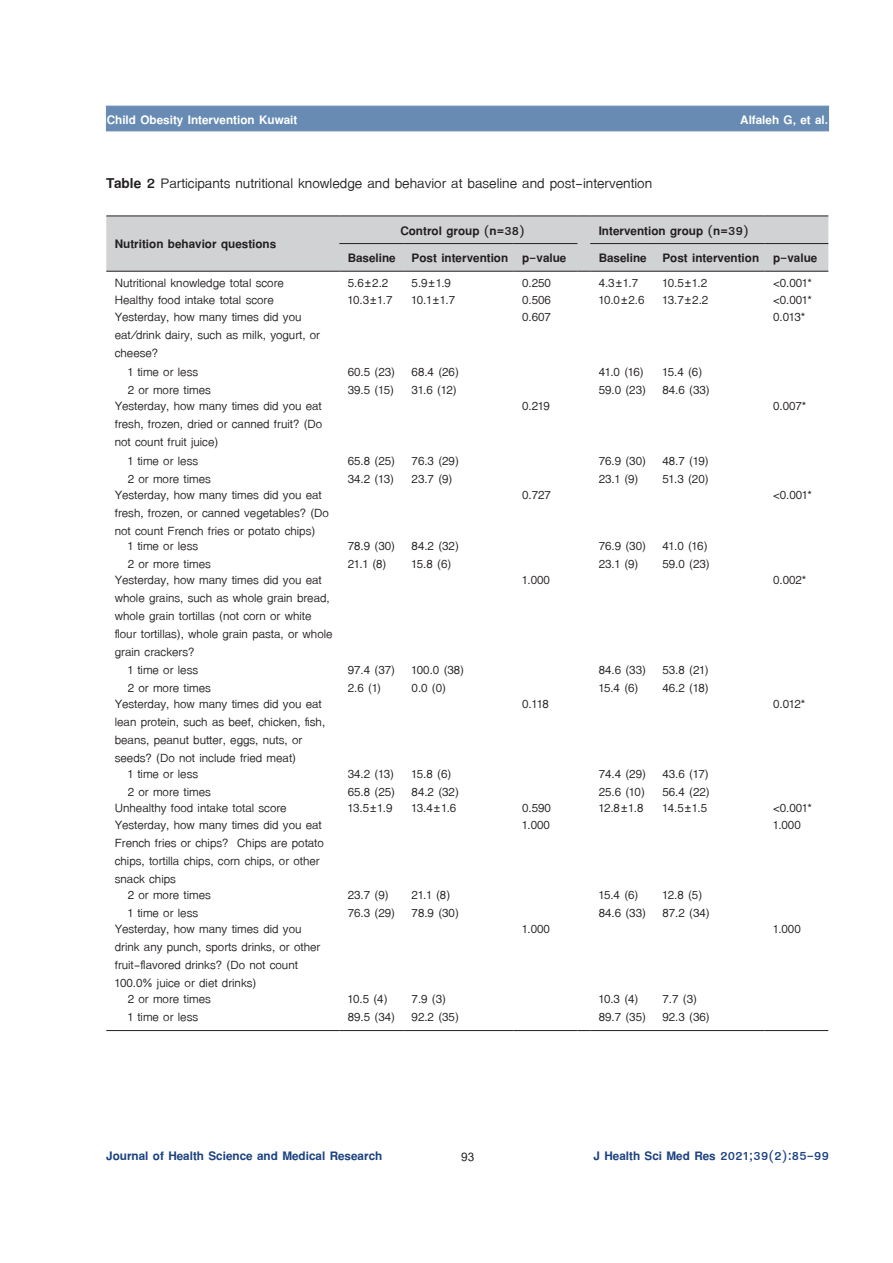
<style>
.page{position:relative;width:893px;height:1263px;background:#fff}
.page>*{position:absolute;margin:0;border:0;box-sizing:border-box;transform-origin:0 0}
.t1{font:21px "TF Lanna";color:#231f20}
.t2{font:18px/18px "TF Lanna";color:#231f20}
.t3{font:700 18px "TF Lanna";color:#231f20}
.t4{font:700 18px "TF Lanna";color:#1b417f}
.t5{font:700 18px "TF Lanna";color:#fff}
.t6{font:700 18px "Cordia UPC";color:#231f20}
.s1{font-weight:700}
</style>
<div class="page">
<div style="left:106px;top:106px;width:723px;height:25px;background:#678bb3"></div>
<svg style="left:106px;top:216px;width:722px;height:56px;background:#cbccce"></svg>
<hr style="left:590px;top:271px;width:64px;height:1px;background:#231f20">
<hr style="left:654px;top:271px;width:111px;height:1px;background:#231f20">
<hr style="left:765px;top:271px;width:63px;height:1px;background:#231f20">
<hr style="left:106px;top:1030px;width:233px;height:1px;background:#231f20">
<hr style="left:339px;top:1030px;width:64px;height:1px;background:#231f20">
<hr style="left:403px;top:1030px;width:111px;height:1px;background:#231f20">
<hr style="left:514px;top:1030px;width:63px;height:1px;background:#231f20">
<svg style="left:577px;top:1030px;width:13px;height:1px"></svg>
<hr style="left:590px;top:1030px;width:64px;height:1px;background:#231f20">
<hr style="left:654px;top:1030px;width:111px;height:1px;background:#231f20">
<hr style="left:765px;top:1030px;width:63px;height:1px;background:#231f20">
<p class="t5" style="left:107px;top:109px;width:192px">Child Obesity Intervention Kuwait</p>
<p class="t5" style="left:740px;top:108px;width:89px">Alfaleh G, et al.</p>
<p class="t1" style="left:106px;top:171px;width:547px"><span class="s1">Table 2</span> Participants nutritional knowledge and behavior at baseline and post-intervention</p>
<p class="t3" style="left:115px;top:233px;width:163px">Nutrition behavior questions</p>
<p class="t3" style="left:400px;top:219px;width:126px">Control group (n=38)</p>
<p class="t3" style="left:599px;top:219px;width:152px">Intervention group (n=39)</p>
<p class="t3" style="left:348px;top:247px;width:220px">Baseline Post intervention p-value</p>
<p class="t3" style="left:599px;top:247px;width:220px">Baseline Post intervention p-value</p>
<p class="t2" style="left:115px;top:274px;width:171px">Nutritional knowledge total score</p>
<p class="t2" style="left:348px;top:274px;width:42px">5.6±2.2</p>
<p class="t2" style="left:412px;top:274px;width:41px">5.9±1.9</p>
<p class="t2" style="left:522px;top:274px;width:30px">0.250</p>
<p class="t2" style="left:599px;top:274px;width:41px">4.3±1.7</p>
<p class="t2" style="left:662px;top:274px;width:46px">10.5±1.2</p>
<p class="t2" style="left:773px;top:274px;width:40px">&lt;0.001*</p>
<p class="t2" style="left:115px;top:290px;width:161px">Healthy food intake total score</p>
<p class="t2" style="left:348px;top:290px;width:109px">10.3±1.7 10.1±1.7</p>
<p class="t2" style="left:522px;top:290px;width:30px">0.506</p>
<p class="t2" style="left:599px;top:290px;width:111px">10.0±2.6 13.7±2.2</p>
<p class="t2" style="left:773px;top:290px;width:40px">&lt;0.001*</p>
<p class="t2" style="left:115px;top:307px;width:207px">Yesterday, how many times did you eat/drink dairy, such as milk, yogurt, or cheese?</p>
<p class="t2" style="left:522px;top:307px;width:30px">0.607</p>
<p class="t2" style="left:773px;top:307px;width:34px">0.013*</p>
<p class="t2" style="left:128px;top:363px;width:85px">1 time or less<br>2 or more times</p>
<p class="t2" style="left:348px;top:363px;width:49px">60.5 (23)<br>39.5 (15)</p>
<p class="t2" style="left:412px;top:363px;width:49px">68.4 (26)<br>31.6 (12)</p>
<p class="t2" style="left:599px;top:363px;width:49px">41.0 (16)<br>59.0 (23)</p>
<p class="t2" style="left:662px;top:363px;width:49px">15.4 (6)<br>84.6 (33)</p>
<p class="t2" style="left:115px;top:397px;width:209px;text-align:justify">Yesterday, how many times did you eat fresh, frozen, dried or canned fruit? (Do not count fruit juice)</p>
<p class="t2" style="left:522px;top:397px;width:29px">0.219</p>
<p class="t2" style="left:773px;top:397px;width:35px">0.007*</p>
<p class="t2" style="left:128px;top:452px;width:85px">1 time or less<br>2 or more times</p>
<p class="t2" style="left:348px;top:452px;width:49px">65.8 (25)<br>34.2 (13)</p>
<p class="t2" style="left:412px;top:452px;width:49px">76.3 (29)<br>23.7 (9)</p>
<p class="t2" style="left:599px;top:452px;width:49px">76.9 (30)<br>23.1 (9)</p>
<p class="t2" style="left:662px;top:452px;width:48px">48.7 (19)<br>51.3 (20)</p>
<p class="t2" style="left:115px;top:486px;width:216px">Yesterday, how many times did you eat fresh, frozen, or canned vegetables? (Do not count French fries or potato chips)</p>
<p class="t2" style="left:522px;top:486px;width:30px">0.727</p>
<p class="t2" style="left:773px;top:486px;width:40px">&lt;0.001*</p>
<p class="t2" style="left:128px;top:537px;width:85px">1 time or less<br>2 or more times</p>
<p class="t2" style="left:348px;top:537px;width:49px">78.9 (30)<br>21.1 (8)</p>
<p class="t2" style="left:412px;top:537px;width:49px">84.2 (32)<br>15.8 (6)</p>
<p class="t2" style="left:599px;top:537px;width:49px">76.9 (30)<br>23.1 (9)</p>
<p class="t2" style="left:662px;top:537px;width:49px">41.0 (16)<br>59.0 (23)</p>
<p class="t2" style="left:115px;top:571px;width:219px">Yesterday, how many times did you eat whole grains, such as whole grain bread, whole grain tortillas (not corn or white flour tortillas), whole grain pasta, or whole grain crackers?</p>
<p class="t2" style="left:522px;top:571px;width:29px">1.000</p>
<p class="t2" style="left:773px;top:571px;width:35px">0.002*</p>
<p class="t2" style="left:128px;top:661px;width:85px">1 time or less<br>2 or more times</p>
<p class="t2" style="left:348px;top:661px;width:49px">97.4 (37)<br>2.6 (1)</p>
<p class="t2" style="left:412px;top:661px;width:54px">100.0 (38)<br>0.0 (0)</p>
<p class="t2" style="left:599px;top:661px;width:49px">84.6 (33)<br>15.4 (6)</p>
<p class="t2" style="left:662px;top:661px;width:48px">53.8 (21)<br>46.2 (18)</p>
<p class="t2" style="left:115px;top:695px;width:212px">Yesterday, how many times did you eat lean protein, such as beef, chicken, fish, beans, peanut butter, eggs, nuts, or seeds? (Do not include fried meat)</p>
<p class="t2" style="left:522px;top:695px;width:28px">0.118</p>
<p class="t2" style="left:773px;top:695px;width:34px">0.012*</p>
<p class="t2" style="left:128px;top:765px;width:85px">1 time or less<br>2 or more times</p>
<p class="t2" style="left:348px;top:765px;width:49px">34.2 (13)<br>65.8 (25)</p>
<p class="t2" style="left:412px;top:765px;width:49px">15.8 (6)<br>84.2 (32)</p>
<p class="t2" style="left:599px;top:765px;width:49px">74.4 (29)<br>25.6 (10)</p>
<p class="t2" style="left:662px;top:765px;width:49px">43.6 (17)<br>56.4 (22)</p>
<p class="t2" style="left:115px;top:799px;width:173px">Unhealthy food intake total score</p>
<p class="t2" style="left:348px;top:799px;width:110px">13.5±1.9 13.4±1.6</p>
<p class="t2" style="left:522px;top:799px;width:30px">0.590</p>
<p class="t2" style="left:599px;top:799px;width:110px">12.8±1.8 14.5±1.5</p>
<p class="t2" style="left:773px;top:799px;width:40px">&lt;0.001*</p>
<p class="t2" style="left:115px;top:816px;width:211px">Yesterday, how many times did you eat<br>French fries or chips? Chips are potato chips, tortilla chips, corn chips, or other snack chips</p>
<p class="t2" style="left:522px;top:816px;width:29px">1.000</p>
<p class="t2" style="left:773px;top:816px;width:29px">1.000</p>
<p class="t2" style="left:128px;top:886px;width:85px">2 or more times<br>1 time or less</p>
<p class="t2" style="left:348px;top:886px;width:49px">23.7 (9)<br>76.3 (29)</p>
<p class="t2" style="left:412px;top:886px;width:49px">21.1 (8)<br>78.9 (30)</p>
<p class="t2" style="left:599px;top:886px;width:49px">15.4 (6)<br>84.6 (33)</p>
<p class="t2" style="left:662px;top:886px;width:49px">12.8 (5)<br>87.2 (34)</p>
<p class="t2" style="left:115px;top:920px;width:207px">Yesterday, how many times did you drink any punch, sports drinks, or other fruit-flavored drinks? (Do not count 100.0% juice or diet drinks)</p>
<p class="t2" style="left:522px;top:920px;width:29px">1.000</p>
<p class="t2" style="left:773px;top:920px;width:29px">1.000</p>
<p class="t2" style="left:128px;top:990px;width:85px">2 or more times<br>1 time or less</p>
<p class="t2" style="left:348px;top:990px;width:49px">10.5 (4)<br>89.5 (34)</p>
<p class="t2" style="left:412px;top:990px;width:49px">7.9 (3)<br>92.2 (35)</p>
<p class="t2" style="left:599px;top:990px;width:49px">10.3 (4)<br>89.7 (35)</p>
<p class="t2" style="left:662px;top:990px;width:49px">7.7 (3)<br>92.3 (36)</p>
<p class="t4" style="left:106px;top:1145px;width:277px">Journal of Health Science and Medical Research</p>
<p class="t6" style="left:461px;top:1146px;width:15px">93</p>
<p class="t4" style="left:593px;top:1145px;width:237px">J Health Sci Med Res 2021;39(2):85-99</p>
</div>
